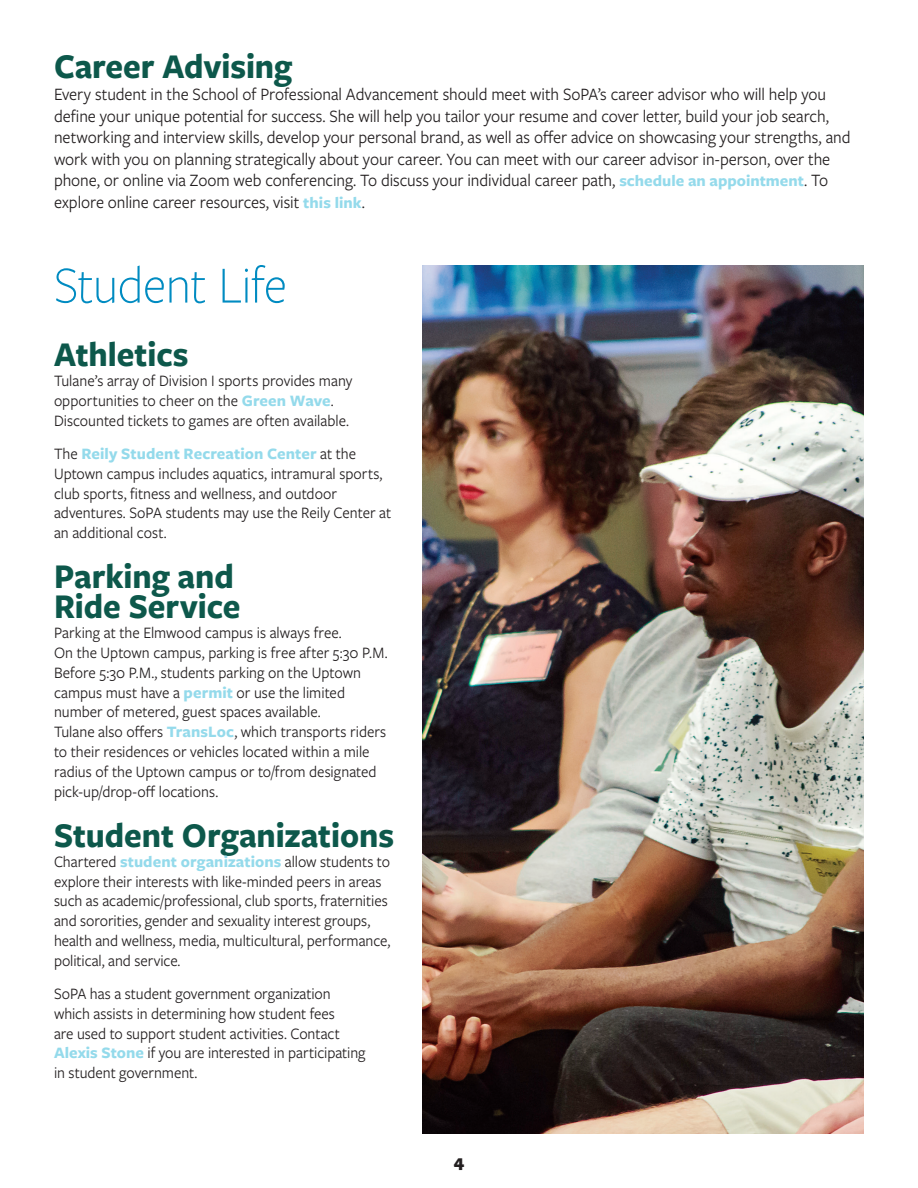
<style>
.page{position:relative;width:918px;height:1188px;background:#fff}
.page>*{position:absolute;margin:0;border:0;box-sizing:border-box;transform-origin:0 0}
.heading_1{font:300 54px "Freight Sans Pro";letter-spacing:-.01em;color:#008bc1;scale:.95 1}
.heading_2{font:700 36px/30px "Freight Sans Pro";color:#0d584b;scale:.95 1}
.body_paragraph{font:18px/21.6px "Freight Sans Pro";letter-spacing:-.005em;color:#231f20;scale:.95 1}
.t1{font:900 18px "Freight Sans Pro";color:#231f20}
.body_paragraph-2{font:16.5px/19.8px "Freight Sans Pro";letter-spacing:-.005em;color:#231f20;scale:.95 1}
.s1{font-weight:700;font-size:16.5px;color:#94daeb}
.s2{font-weight:700;color:#94daeb}
</style>
<div class="page">
<img style="left:422px;top:266px;width:442px;height:868px">
<p class="heading_2" style="left:54px;top:50px;width:252px">Career Advising</p>
<p class="body_paragraph" style="left:54px;top:83px;width:840px">Every student in the School of Professional Advancement should meet with SoPA’s career advisor who will help you define your unique potential for success. She will help you tailor your resume and cover letter, build your job search, networking and interview skills, develop your personal brand, as well as offer advice on showcasing your strengths, and work with you on planning strategically about your career. You can meet with our career advisor in-person, over the phone, or online via Zoom web conferencing. To discuss your individual career path, <span class="s1">schedule an appointment</span>. To explore online career resources, visit <span class="s1">this link</span>.</p>
<p class="heading_1" style="left:54px;top:249px;width:247px">Student Life</p>
<p class="heading_2" style="left:54px;top:338px;width:143px">Athletics</p>
<p class="body_paragraph-2" style="left:54px;top:370px;width:316px">Tulane’s array of Division I sports provides many opportunities to cheer on the <span class="s2">Green Wave</span>.<br>Discounted tickets to games are often available.</p>
<p class="body_paragraph-2" style="left:54px;top:443px;width:357px">The <span class="s2">Reily Student Recreation Center</span> at the Uptown campus includes aquatics, intramural sports, club sports, fitness and wellness, and outdoor adventures. SoPA students may use the Reily Center at an additional cost.</p>
<p class="heading_2" style="left:54px;top:560px;width:198px">Parking and<br>Ride Service</p>
<p class="body_paragraph-2" style="left:54px;top:622px;width:353px">Parking at the Elmwood campus is always free.<br>On the Uptown campus, parking is free after 5:30 P.M.<br>Before 5:30 P.M., students parking on the Uptown campus must have a <span class="s2">permit</span> or use the limited number of metered, guest spaces available.<br>Tulane also offers <span class="s2">TransLoc</span>, which transports riders to their residences or vehicles located within a mile radius of the Uptown campus or to/from designated pick-up/drop-off locations.</p>
<p class="heading_2" style="left:54px;top:819px;width:360px">Student Organizations</p>
<p class="body_paragraph-2" style="left:54px;top:851px;width:356px">Chartered <span class="s2">student organizations</span> allow students to explore their interests with like-minded peers in areas such as academic/professional, club sports, fraternities and sororities, gender and sexuality interest groups, health and wellness, media, multicultural, performance, political, and service.</p>
<p class="body_paragraph-2" style="left:54px;top:983px;width:330px">SoPA has a student government organization which assists in determining how student fees<br>are used to support student activities. Contact <span class="s2">Alexis Stone</span> if you are interested in participating in student government.</p>
<p class="t1" style="left:454px;top:1149px;width:12px">4</p>
</div>
